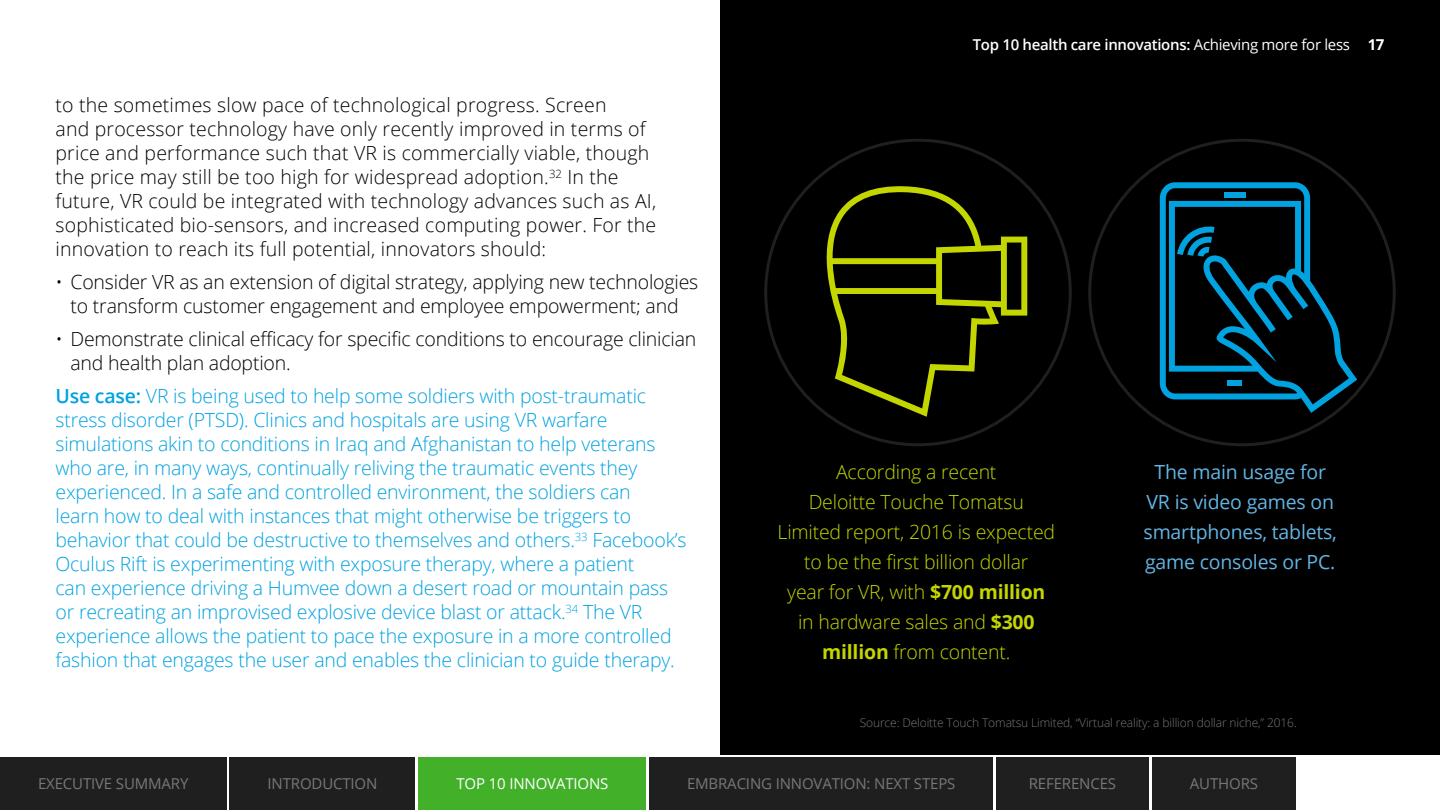
<style>
.page{position:relative;width:1440px;height:810px;background:#fff}
.page>*{position:absolute;margin:0;border:0;box-sizing:border-box;transform-origin:0 0}
.t1{font:300 19.5px/24px "Open Sans";letter-spacing:-.01em;color:#00a2e0}
.t2{font:300 19.5px/24px "Open Sans";letter-spacing:.01em;color:#000}
.t3{font:300 19.5px/24px "Open Sans";letter-spacing:-.01em;color:#000;text-align:center}
.t4{font:300 19.5px/30px "Open Sans";letter-spacing:-.01em;color:#c4d600;text-align:center}
.t5{font:19.5px/30px "Open Sans";letter-spacing:-.01em;color:#62b5e5;text-align:center}
.t6{font:15px "Open Sans";letter-spacing:-.01em;color:#75787b}
.t7{font:600 15px "Open Sans";letter-spacing:-.02em;color:#fff}
.t8{font:15px "Open Sans";letter-spacing:-.01em;color:#fff}
.t9{font:300 12px "Open Sans";letter-spacing:-.01em;color:#75787b}
.s1{font-weight:600}
.s2{font-weight:400}
.s3{font-weight:700}
</style>
<div class="page">
<div style="left:0;top:758px;width:226px;height:52px;background:#1f1f1f"></div>
<div style="left:230px;top:758px;width:186px;height:52px;background:#1f1f1f"></div>
<div style="left:650px;top:758px;width:343px;height:52px;background:#1f1f1f"></div>
<div style="left:1152px;top:758px;width:144px;height:52px;background:#1f1f1f"></div>
<div style="left:996px;top:758px;width:153px;height:52px;background:#1f1f1f"></div>
<div style="left:418px;top:758px;width:228px;height:52px;background:#43b02a"></div>
<div style="left:720px;top:0;width:720px;height:754px;background:#000"></div>
<svg style="left:816px;top:185px;width:211px;height:232px"></svg>
<svg style="left:1160px;top:182px;width:197px;height:231px"></svg>
<div style="left:1224px;top:192px;width:22px;height:6px;background:#00a2e0"></div>
<div style="left:1228px;top:380px;width:14px;height:6px;background:#00a2e0"></div>
<p class="t2" style="left:56px;top:93px;width:602px">to the sometimes slow pace of technological progress. Screen<br>and processor technology have only recently improved in terms of price and performance such that VR is commercially viable, though the price may still be too high for widespread adoption.<sup>32</sup> In the future, VR could be integrated with technology advances such as AI, sophisticated bio-sensors, and increased computing power. For the innovation to reach its full potential, innovators should:</p>
<p class="t3" style="left:56px;top:270px;width:644px">• Consider VR as an extension of digital strategy, applying new technologies to transform customer engagement and employee empowerment; and</p>
<p class="t3" style="left:71px;top:327px;width:627px;text-align:left;text-indent:-15px">• Demonstrate clinical efficacy for specific conditions to encourage clinician and health plan adoption.</p>
<p class="t1" style="left:55px;top:384px;width:633px"><span class="s1">Use case:</span> VR is being used to help some soldiers with post-traumatic stress disorder (PTSD). Clinics and hospitals are using VR warfare simulations akin to conditions in Iraq and Afghanistan to help veterans who are, in many ways, continually reliving the traumatic events they experienced. In a safe and controlled environment, the soldiers can<br>learn how to deal with instances that might otherwise be triggers to behavior that could be destructive to themselves and others.<sup>33</sup> Facebook’s Oculus Rift is experimenting with exposure therapy, where a patient<br>can experience driving a Humvee down a desert road or mountain pass or recreating an improvised explosive device blast or attack.<sup>34</sup> The VR experience allows the patient to pace the exposure in a more controlled fashion that engages the user and enables the clinician to guide therapy.</p>
<p class="t7" style="left:973px;top:34px;width:413px">Top 10 health care innovations: <span class="s2">Achieving more for less</span> <span class="s3">17</span></p>
<p class="t4" style="left:778px;top:456px;width:279px">According a recent<br>Deloitte Touche Tomatsu<br>Limited report, 2016 is expected to be the first billion dollar<br>year for VR, with <span class="s3">$700 million </span>in hardware sales and <span class="s3">$300 million</span> from content.</p>
<p class="t5" style="left:1144px;top:456px;width:195px">The main usage for<br>VR is video games on smartphones, tablets, game consoles or PC.</p>
<p class="t9" style="left:860px;top:714px;width:439px">Source: Deloitte Touch Tomatsu Limited, “Virtual reality: a billion dollar niche,” 2016.</p>
<p class="t6" style="left:38px;top:774px;width:152px">EXECUTIVE SUMMARY</p>
<p class="t6" style="left:268px;top:774px;width:111px">INTRODUCTION</p>
<p class="t8" style="left:456px;top:774px;width:154px">TOP 10 INNOVATIONS</p>
<p class="t6" style="left:687px;top:774px;width:270px">EMBRACING INNOVATION: NEXT STEPS</p>
<p class="t6" style="left:1029px;top:774px;width:89px">REFERENCES</p>
<p class="t6" style="left:1190px;top:774px;width:70px">AUTHORS</p>
</div>
